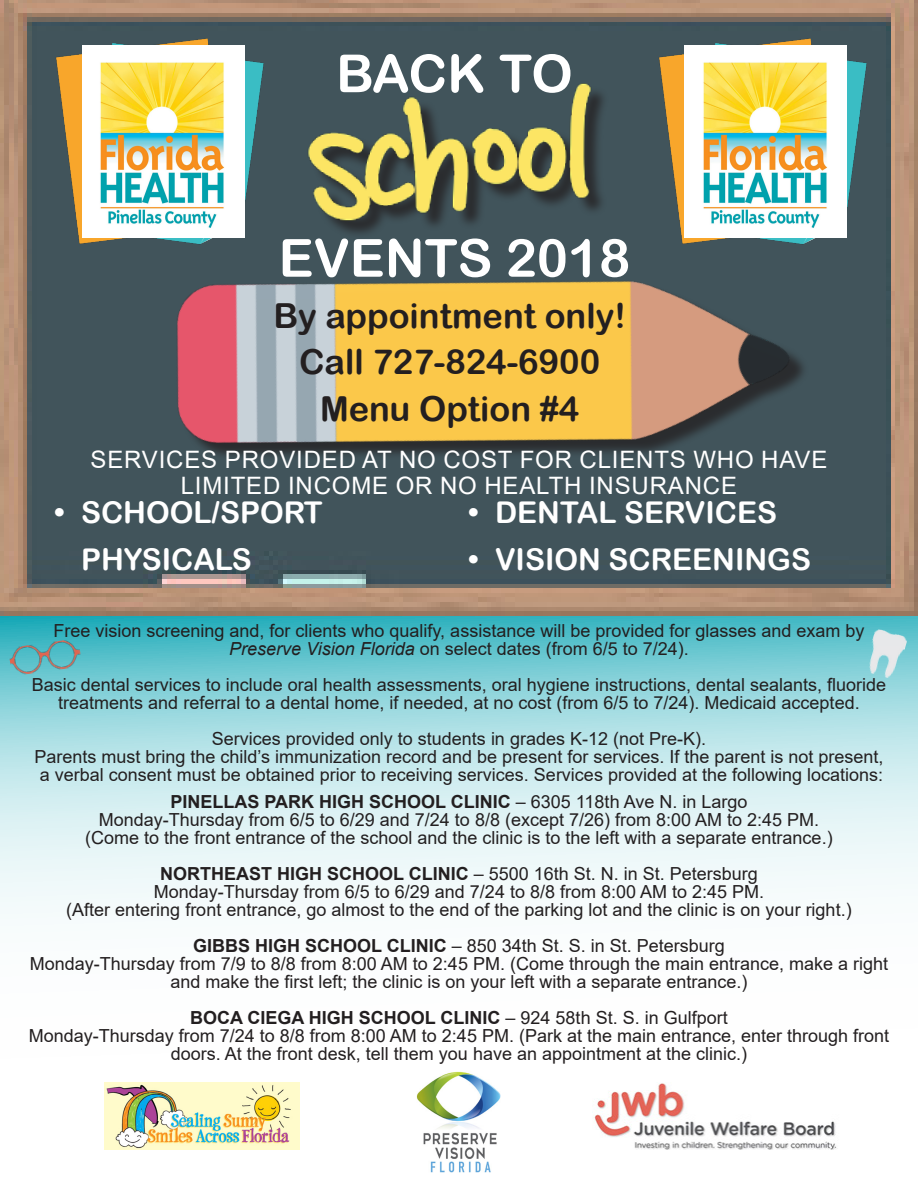
<style>
.page{position:relative;width:918px;height:1188px;background:#fff}
.page>*{position:absolute;margin:0;border:0;box-sizing:border-box;transform-origin:0 0}
.t1{font:52.5px "Arial Rounded MT Bold";color:#fff}
.t2{font:34.5px "Arial Rounded MT Bold";color:#231f20}
.t3{font:30px/46.5px "Arial Rounded MT Bold";color:#fff}
.t4{font:24px/25.5px "Arial";letter-spacing:.035em;color:#fff;text-align:center}
.t5{font:18px/18px "Arial";color:#231f20;text-align:center}
.t6{font:700 18px "Arial";color:#231f20}
.s1{font-style:italic}
.s2{font-weight:400}
.s3{font-weight:700}
</style>
<div class="page">
<svg style="left:0;top:616px;width:918px;height:534px"></svg>
<img style="left:0;top:0;width:918px;height:616px">
<img style="left:118px;top:21px;width:682px;height:682px">
<img style="left:592px;top:1082px;width:248px;height:68px">
<img style="left:406px;top:1065px;width:106px;height:108px">
<img style="left:632px;top:10px;width:262px;height:263px">
<img style="left:685px;top:45px;width:162px;height:193px">
<div style="left:312px;top:86px;width:297px;height:153px;background:#41545b"></div>
<img style="left:300px;top:79px;width:300px;height:146px">
<img style="left:29px;top:10px;width:263px;height:263px">
<img style="left:82px;top:45px;width:162px;height:193px">
<img style="left:105px;top:1082px;width:194px;height:68px">
<img style="left:864px;top:628px;width:44px;height:52px">
<img style="left:8px;top:638px;width:74px;height:38px">
<p class="t1" style="left:336px;top:43px;width:238px">BACK TO</p>
<p class="t1" style="left:279px;top:227px;width:353px">EVENTS 2018</p>
<p class="t2" style="left:273px;top:295px;width:354px">By appointment only!</p>
<p class="t2" style="left:299px;top:342px;width:303px">Call 727-824-6900</p>
<p class="t2" style="left:320px;top:388px;width:261px">Menu Option #4</p>
<p class="t4" style="left:91px;top:447px;width:738px">SERVICES PROVIDED AT NO COST FOR CLIENTS WHO HAVE<br>LIMITED INCOME OR NO HEALTH INSURANCE</p>
<p class="t3" style="left:81px;top:489px;width:243px;text-indent:-27px">• SCHOOL/SPORT<br>PHYSICALS</p>
<p class="t3" style="left:468px;top:489px;width:311px">• DENTAL SERVICES</p>
<p class="t3" style="left:468px;top:536px;width:345px">• VISION SCREENINGS</p>
<p class="t5" style="left:53px;top:622px;width:813px">Free vision screening and, for clients who qualify, assistance will be provided for glasses and exam by</p>
<p class="t5" style="left:229px;top:640px;width:461px"><span class="s1">Preserve Vision Florida</span> on select dates (from 6/5 to 7/24).</p>
<p class="t5" style="left:32px;top:676px;width:856px">Basic dental services to include oral health assessments, oral hygiene instructions, dental sealants, fluoride treatments and referral to a dental home, if needed, at no cost (from 6/5 to 7/24). Medicaid accepted.</p>
<p class="t5" style="left:212px;top:730px;width:496px">Services provided only to students in grades K-12 (not Pre-K).</p>
<p class="t5" style="left:34px;top:748px;width:851px">Parents must bring the child’s immunization record and be present for services. If the parent is not present,</p>
<p class="t5" style="left:40px;top:766px;width:845px">a verbal consent must be obtained prior to receiving services. Services provided at the following locations:</p>
<p class="t6" style="left:171px;top:789px;width:578px">PINELLAS PARK HIGH SCHOOL CLINIC <span class="s2">– 6305 118th Ave N. in Largo</span></p>
<p class="t5" style="left:99px;top:811px;width:722px">Monday-Thursday from 6/5 to 6/29 and 7/24 to 8/8 (except 7/26) from 8:00 AM to 2:45 PM.</p>
<p class="t5" style="left:85px;top:829px;width:749px">(Come to the front entrance of the school and the clinic is to the left with a separate entrance.)</p>
<p class="t5" style="left:160px;top:865px;width:599px"><span class="s3">NORTHEAST HIGH SCHOOL CLINIC</span> – 5500 16th St. N. in St. Petersburg</p>
<p class="t5" style="left:154px;top:883px;width:612px">Monday-Thursday from 6/5 to 6/29 and 7/24 to 8/8 from 8:00 AM to 2:45 PM.</p>
<p class="t5" style="left:66px;top:901px;width:787px">(After entering front entrance, go almost to the end of the parking lot and the clinic is on your right.)</p>
<p class="t5" style="left:193px;top:937px;width:533px"><span class="s3">GIBBS HIGH SCHOOL CLINIC</span> – 850 34th St. S. in St. Petersburg</p>
<p class="t5" style="left:30px;top:955px;width:860px">Monday-Thursday from 7/9 to 8/8 from 8:00 AM to 2:45 PM. (Come through the main entrance, make a right and make the first left; the clinic is on your left with a separate entrance.)</p>
<p class="t6" style="left:190px;top:1005px;width:539px">BOCA CIEGA HIGH SCHOOL CLINIC <span class="s2">– 924 58th St. S. in Gulfport</span></p>
<p class="t5" style="left:29px;top:1027px;width:862px">Monday-Thursday from 7/24 to 8/8 from 8:00 AM to 2:45 PM. (Park at the main entrance, enter through front doors. At the front desk, tell them you have an appointment at the clinic.)</p>
</div>
